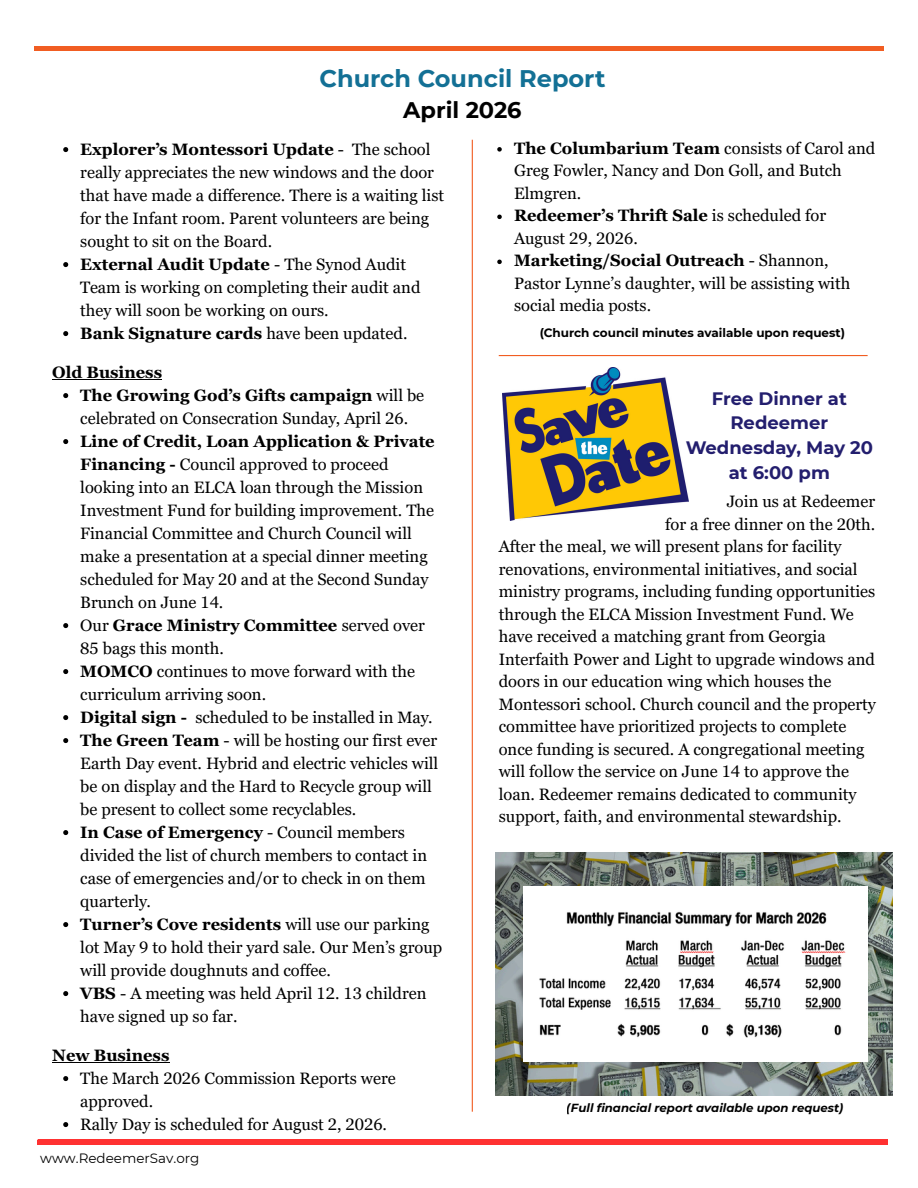
<style>
.page{position:relative;width:918px;height:1188px;background:#fff}
.page>*{position:absolute;margin:0;border:0;box-sizing:border-box;transform-origin:0 0}
.t1{font:700 24px "Montserrat";color:#137095}
.t2{font:700 22.5px "Montserrat";color:#000}
.t3{font:700 18px/24.8px "Montserrat";color:#231e6e;text-align:center}
.t4{font:16.5px/23px "Georgia Pro";color:#000}
.t5{font:700 16.5px "Georgia Pro";color:#000}
.t6{font:13.5px "Montserrat";color:#000}
.t7{font:700 12px "Montserrat";color:#000}
.t8{font:italic 700 11.7px "Montserrat";color:#000}
.s1{font-weight:700}
</style>
<div class="page">
<hr style="left:38px;top:1140px;width:849px;height:4px;background:#ff3131">
<div style="left:34px;top:46px;width:850px;height:5px;background:#f15d22"></div>
<hr style="left:472px;top:140px;width:1px;height:972px;background:#f15d22">
<img style="left:495px;top:852px;width:397px;height:243px">
<img style="left:524px;top:887px;width:344px;height:174px">
<img style="left:503px;top:368px;width:185px;height:153px">
<svg style="left:63px;top:147px;width:5px;height:5px"></svg>
<svg style="left:63px;top:262px;width:5px;height:5px"></svg>
<svg style="left:63px;top:331px;width:5px;height:5px"></svg>
<hr style="left:52px;top:379px;width:30px;height:1px;background:#000">
<hr style="left:82px;top:379px;width:80px;height:1px;background:#000">
<svg style="left:63px;top:393px;width:5px;height:5px"></svg>
<svg style="left:63px;top:439px;width:5px;height:5px"></svg>
<svg style="left:63px;top:623px;width:5px;height:5px"></svg>
<svg style="left:63px;top:669px;width:5px;height:5px"></svg>
<svg style="left:63px;top:715px;width:5px;height:5px"></svg>
<svg style="left:63px;top:738px;width:5px;height:5px"></svg>
<svg style="left:63px;top:830px;width:5px;height:5px"></svg>
<svg style="left:63px;top:922px;width:5px;height:5px"></svg>
<svg style="left:63px;top:991px;width:5px;height:5px"></svg>
<hr style="left:52px;top:1062px;width:118px;height:1px;background:#000">
<svg style="left:63px;top:1076px;width:5px;height:5px"></svg>
<svg style="left:63px;top:1122px;width:5px;height:5px"></svg>
<svg style="left:497px;top:147px;width:5px;height:5px"></svg>
<svg style="left:497px;top:215px;width:5px;height:4px"></svg>
<svg style="left:497px;top:260px;width:5px;height:4px"></svg>
<hr style="left:499px;top:355px;width:369px;height:1px;background:#f15d22">
<h1 class="t1" style="left:320px;top:64px;width:287px">Church Council Report</h1>
<h1 class="t2" style="left:403px;top:97px;width:120px">April 2026</h1>
<p class="t4" style="left:80px;top:138px;width:365px"><span class="s1">Explorer’s Montessori Update</span> - The school really appreciates the new windows and the door that have made a difference. There is a waiting list for the Infant room. Parent volunteers are being sought to sit on the Board.<br><span class="s1">External Audit Update</span> - The Synod Audit Team is working on completing their audit and they will soon be working on ours.<br><span class="s1">Bank Signature cards</span> have been updated.</p>
<p class="t4" style="left:80px;top:361px;width:345px;text-indent:-28px"><span class="s1">Old Business<br>The Growing God’s Gifts campaign</span> will be celebrated on Consecration Sunday, April 26.</p>
<p class="t4" style="left:80px;top:430px;width:364px"><span class="s1">Line of Credit, Loan Application &amp; Private Financing -</span> Council approved to proceed looking into an ELCA loan through the Mission Investment Fund for building improvement. The Financial Committee and Church Council will make a presentation at a special dinner meeting scheduled for May 20 and at the Second Sunday Brunch on June 14.<br>Our <span class="s1">Grace Ministry Committee</span> served over 85 bags this month.<br><span class="s1">MOMCO</span> continues to move forward with the curriculum arriving soon.<br><span class="s1">Digital sign -</span> scheduled to be installed in May.<br><span class="s1">The Green Team</span> - will be hosting our first ever Earth Day event. Hybrid and electric vehicles will be on display and the Hard to Recycle group will be present to collect some recyclables.<br><span class="s1">In Case of Emergency</span> - Council members divided the list of church members to contact in case of emergencies and/or to check in on them quarterly.<br><span class="s1">Turner’s Cove residents</span> will use our parking lot May 9 to hold their yard sale. Our Men’s group will provide doughnuts and coffee.<br><span class="s1">VBS</span> - A meeting was held April 12. 13 children have signed up so far.</p>
<p class="t5" style="left:52px;top:1046px;width:119px">New Business</p>
<p class="t4" style="left:80px;top:1067px;width:317px">The March 2026 Commission Reports were approved.<br>Rally Day is scheduled for August 2, 2026.</p>
<h5 class="t6" style="left:40px;top:1150px;width:161px">www.RedeemerSav.org</h5>
<h4 class="t4" style="left:514px;top:137px;width:363px;line-height:22.5px"><span class="s1">The Columbarium Team</span> consists of Carol and<br>Greg Fowler, Nancy and Don Goll, and Butch<br>Elmgren.</h4>
<h4 class="t4" style="left:514px;top:204px;width:314px;line-height:22.5px"><span class="s1">Redeemer’s Thrift Sale</span> is scheduled for<br>August 29, 2026.</h4>
<h4 class="t4" style="left:514px;top:249px;width:338px;line-height:22.5px"><span class="s1">Marketing/Social Outreach</span> - Shannon,<br>Pastor Lynne’s daughter, will be assisting with social media posts.</h4>
<p class="t7" style="left:540px;top:325px;width:307px">(Church council minutes available upon request)</p>
<h3 class="t3" style="left:686px;top:386px;width:189px">Free Dinner at<br>Redeemer<br>Wednesday, May 20 at 6:00 pm</h3>
<h4 class="t4" style="left:727px;top:490px;width:150px">Join us at Redeemer</h4>
<h4 class="t4" style="left:665px;top:513px;width:211px">for a free dinner on the 20th.</h4>
<h4 class="t4" style="left:499px;top:535px;width:344px">After the meal, we will present plans for facility</h4>
<h4 class="t4" style="left:499px;top:558px;width:360px">renovations, environmental initiatives, and social</h4>
<h4 class="t4" style="left:499px;top:580px;width:378px">ministry programs, including funding opportunities</h4>
<h4 class="t4" style="left:499px;top:603px;width:357px">through the ELCA Mission Investment Fund. We</h4>
<h4 class="t4" style="left:499px;top:625px;width:328px">have received a matching grant from Georgia</h4>
<h4 class="t4" style="left:499px;top:648px;width:378px">Interfaith Power and Light to upgrade windows and</h4>
<h4 class="t4" style="left:499px;top:670px;width:334px">doors in our education wing which houses the</h4>
<h4 class="t4" style="left:499px;top:693px;width:379px">Montessori school. Church council and the property</h4>
<h4 class="t4" style="left:499px;top:715px;width:349px">committee have prioritized projects to complete</h4>
<h4 class="t4" style="left:499px;top:738px;width:367px">once funding is secured. A congregational meeting</h4>
<h4 class="t4" style="left:499px;top:760px;width:352px">will follow the service on June 14 to approve the</h4>
<h4 class="t4" style="left:499px;top:783px;width:359px">loan. Redeemer remains dedicated to community</h4>
<h4 class="t4" style="left:499px;top:805px;width:344px">support, faith, and environmental stewardship.</h4>
<p class="t8" style="left:567px;top:1100px;width:278px">(Full financial report available upon request)</p>
</div>
